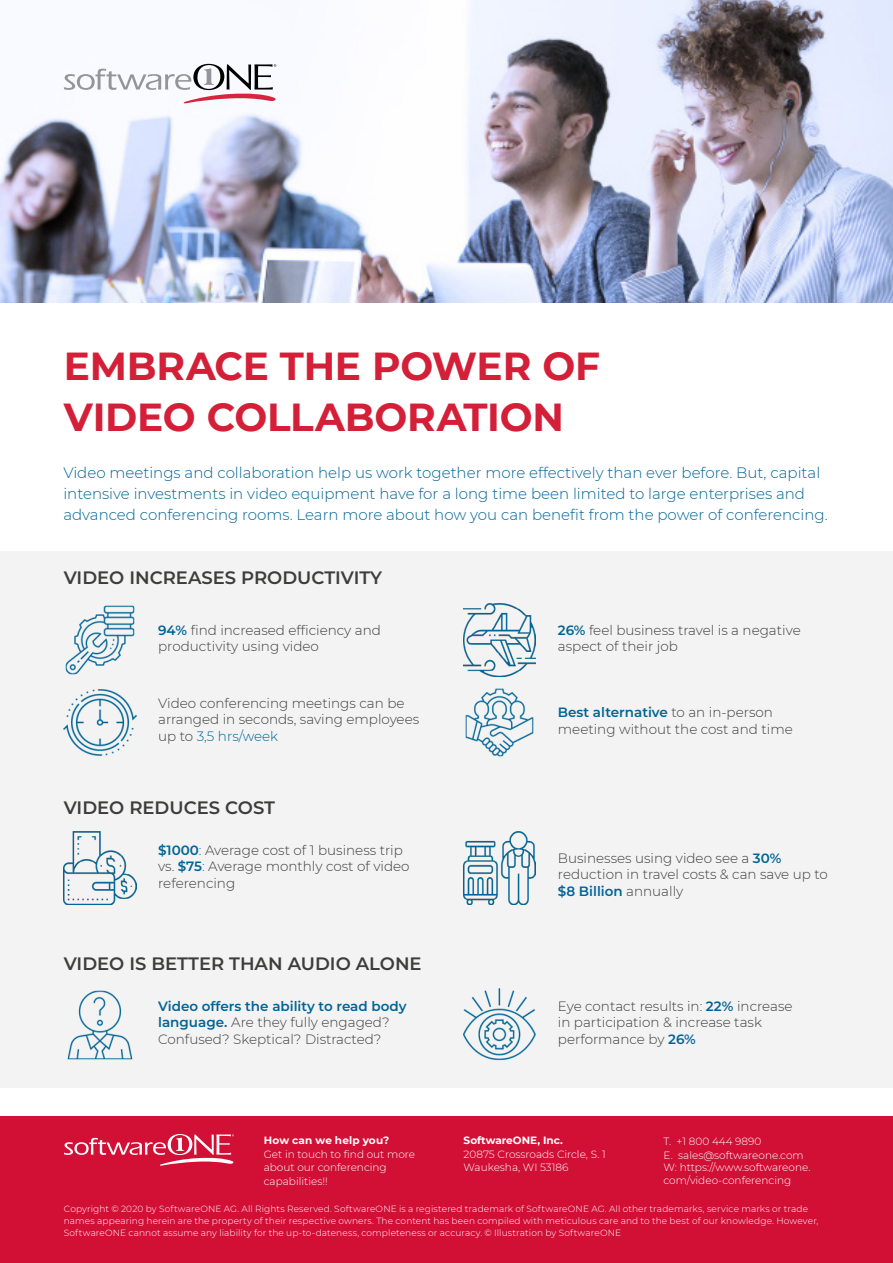
<style>
.page{position:relative;width:893px;height:1263px;background:#fff}
.page>*{position:absolute;margin:0;border:0;box-sizing:border-box;transform-origin:0 0}
.t1{font:700 39px/51px "Montserrat";letter-spacing:-.005em;color:#d31f37}
.t2{font:600 18px "Montserrat";color:#3d3d3c}
.t3{font:300 15px/21px "Montserrat";color:#006496}
.t4{font:300 13.5px/16.5px "Montserrat";color:#3d3d3c}
.t5{font:300 13.5px/16.5px "Montserrat";color:#3d3c3b}
.t6{font:300 10.5px/13.5px "Montserrat";color:#fff}
.t7{font:700 10.5px "Montserrat";color:#fff}
.t8{font:300 9px/12px "Montserrat";letter-spacing:.015em;color:#fff}
.s1{font-weight:600;color:#006496}
.s2{color:#006496}
.s3{color:#3d3d3c}
</style>
<div class="page">
<img style="left:0;top:0;width:893px;height:303px">
<div style="left:0;top:551px;width:893px;height:537px;background:#f3f3f3"></div>
<svg style="left:64px;top:64px;width:212px;height:39px"></svg>
<div style="left:0;top:1116px;width:893px;height:147px;background:#d21036"></div>
<svg style="left:64px;top:1134px;width:170px;height:32px"></svg>
<img style="left:64px;top:689px;width:72px;height:67px">
<img style="left:463px;top:604px;width:73px;height:72px">
<img style="left:465px;top:688px;width:69px;height:69px">
<img style="left:64px;top:832px;width:72px;height:72px">
<img style="left:463px;top:832px;width:73px;height:72px">
<img style="left:67px;top:990px;width:66px;height:70px">
<img style="left:463px;top:988px;width:73px;height:73px">
<img style="left:65px;top:605px;width:70px;height:70px">
<h1 class="t1" style="left:64px;top:338px;width:538px">EMBRACE THE POWER OF<br>VIDEO COLLABORATION</h1>
<p class="t3" style="left:63px;top:462px;width:766px">Video meetings and collaboration help us work together more effectively than ever before. But, capital intensive investments in video equipment have for a long time been limited to large enterprises and advanced conferencing rooms. Learn more about how you can benefit from the power of conferencing.</p>
<h2 class="t2" style="left:64px;top:565px;width:320px">VIDEO INCREASES PRODUCTIVITY</h2>
<p class="t4" style="left:158px;top:621px;width:224px"><span class="s1">94%</span> find increased efficiency and productivity using video</p>
<p class="t4" style="left:158px;top:694px;width:263px">Video conferencing meetings can be arranged in seconds, saving employees up to <span class="s2">3,5 hrs/week</span></p>
<h2 class="t2" style="left:64px;top:794px;width:213px">VIDEO REDUCES COST</h2>
<p class="t4" style="left:558px;top:621px;width:244px"><span class="s1">26%</span> feel business travel is a negative aspect of their job</p>
<p class="t4" style="left:558px;top:704px;width:236px"><span class="s1">Best alternative</span> to an in-person meeting without the cost and time</p>
<p class="t4" style="left:158px;top:841px;width:253px"><span class="s1">$1000</span><span class="s2">:</span> Average cost of 1 business trip vs. <span class="s1">$75</span><span class="s2">:</span> Average monthly cost of video referencing</p>
<p class="t4" style="left:558px;top:849px;width:272px">Businesses using video see a <span class="s1">30% </span>reduction in travel costs &amp; can save up to <span class="s1">$8 Billion</span> annually</p>
<h2 class="t2" style="left:64px;top:951px;width:359px">VIDEO IS BETTER THAN AUDIO ALONE</h2>
<p class="t4" style="left:158px;top:997px;width:250px"><span class="s1">Video offers the ability to read body language.</span> Are they fully engaged?<br>Confused? Skeptical? Distracted?</p>
<p class="t5" style="left:558px;top:997px;width:236px"><span class="s3">Eye contact results in:</span> <span class="s1">22%</span> increase in participation &amp; increase task performance by <span class="s1">26%</span></p>
<p class="t7" style="left:264px;top:1133px;width:127px">How can we help you?</p>
<p class="t6" style="left:264px;top:1147px;width:153px">Get in touch to find out more about our conferencing capabilities!!</p>
<p class="t7" style="left:464px;top:1133px;width:101px">SoftwareONE, Inc.</p>
<p class="t6" style="left:464px;top:1147px;width:144px">20875 Crossroads Circle, S. 1<br>Waukesha, WI 53186</p>
<p class="t6" style="left:664px;top:1134px;width:148px;line-height:12.9px">T. +1 800 444 9890<br>E. sales@softwareone.com<br>W: https://www.softwareone. com/video-conferencing</p>
<p class="t8" style="left:64px;top:1202px;width:756px">Copyright © 2020 by SoftwareONE AG. All Rights Reserved. SoftwareONE is a registered trademark of SoftwareONE AG. All other trademarks, service marks or trade names appearing herein are the property of their respective owners. The content has been compiled with meticulous care and to the best of our knowledge. However,<br>SoftwareONE cannot assume any liability for the up-to-dateness, completeness or accuracy. © Illustration by SoftwareONE</p>
</div>
